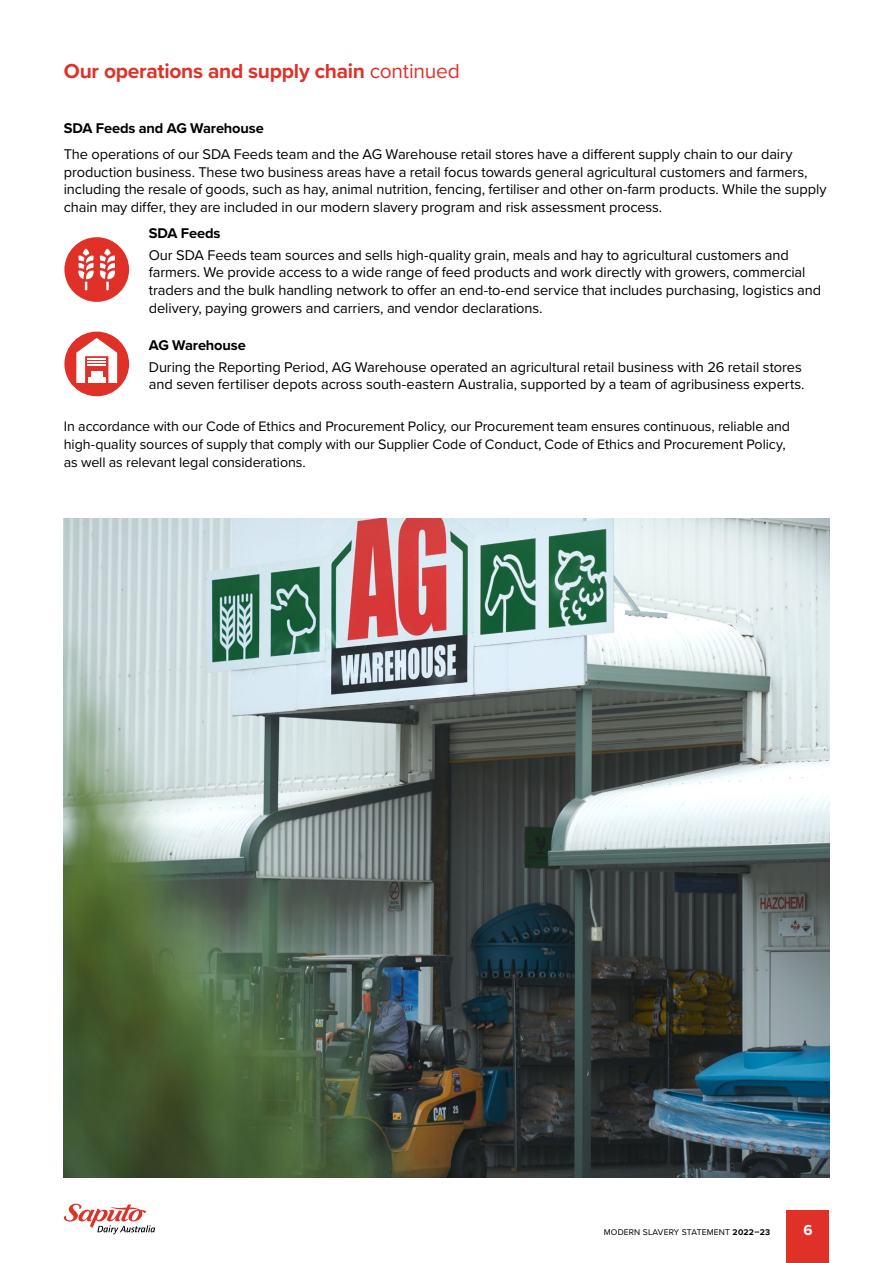
<style>
.page{position:relative;width:893px;height:1263px;background:#fff}
.page>*{position:absolute;margin:0;border:0;box-sizing:border-box;transform-origin:0 0}
.t1{font:700 21px "Proxima Nova";letter-spacing:-.015em;color:#e03128}
.t2{font:700 15px "Proxima Nova";color:#fff}
.t3{font:14.7px/17.5px "Proxima Nova";letter-spacing:-.005em;color:#000}
.t4{font:700 14.7px "Proxima Nova";letter-spacing:-.01em;color:#000}
.t5{font:14.25px/17.7px "Proxima Nova";letter-spacing:-.005em;color:#000}
.t6{font:8.7px "Proxima Nova";letter-spacing:.015em;color:#000}
.s1{font-weight:400}
.s2{font-style:italic}
.s3{font-weight:700}
</style>
<div class="page">
<div style="left:787px;top:1210px;width:42px;height:53px;background:#e03128"></div>
<svg style="left:64px;top:1204px;width:91px;height:30px"></svg>
<img style="left:64px;top:519px;width:765px;height:659px">
<div style="left:64px;top:237px;width:65px;height:65px;background:#e03128;border-radius:50%"></div>
<svg style="left:100px;top:249px;width:15px;height:41px"></svg>
<svg style="left:78px;top:249px;width:16px;height:41px"></svg>
<div style="left:64px;top:332px;width:65px;height:64px;background:#e03128;border-radius:50%"></div>
<svg style="left:76px;top:338px;width:41px;height:45px"></svg>
<h1 class="t1" style="left:64px;top:55px;width:397px">Our operations and supply chain <span class="s1">continued</span></h1>
<p class="t4" style="left:64px;top:117px;width:202px">SDA Feeds and AG Warehouse</p>
<p class="t3" style="left:64px;top:145px;width:764px">The operations of our SDA Feeds team and the AG Warehouse retail stores have a different supply chain to our dairy production business. These two business areas have a retail focus towards general agricultural customers and farmers, including the resale of goods, such as hay, animal nutrition, fencing, fertiliser and other on-farm products. While the supply chain may differ, they are included in our modern slavery program and risk assessment process.</p>
<p class="t4" style="left:149px;top:222px;width:73px">SDA Feeds</p>
<p class="t3" style="left:149px;top:245px;width:674px">Our SDA Feeds team sources and sells high-quality grain, meals and hay to agricultural customers and farmers. We provide access to a wide range of feed products and work directly with growers, commercial traders and the bulk handling network to offer an end-to-end service that includes purchasing, logistics and delivery, paying growers and carriers, and vendor declarations.</p>
<p class="t4" style="left:149px;top:334px;width:98px">AG Warehouse</p>
<p class="t3" style="left:149px;top:357px;width:657px">During the Reporting Period, AG Warehouse operated an agricultural retail business with 26 retail stores and seven fertiliser depots across south-eastern Australia, supported by a team of agribusiness experts.</p>
<p class="t5" style="left:64px;top:417px;width:728px">In accordance with our Code of Ethics and Procurement Policy<span class="s2">,</span> our Procurement team ensures continuous, reliable and high-quality sources of supply that comply with our Supplier Code of Conduct, Code of Ethics and Procurement Policy, as well as relevant legal considerations.</p>
<p class="t6" style="left:604px;top:1226px;width:168px">MODERN SLAVERY STATEMENT <span class="s3">2022–23</span></p>
<p class="t2" style="left:803px;top:1219px;width:11px">6</p>
</div>
